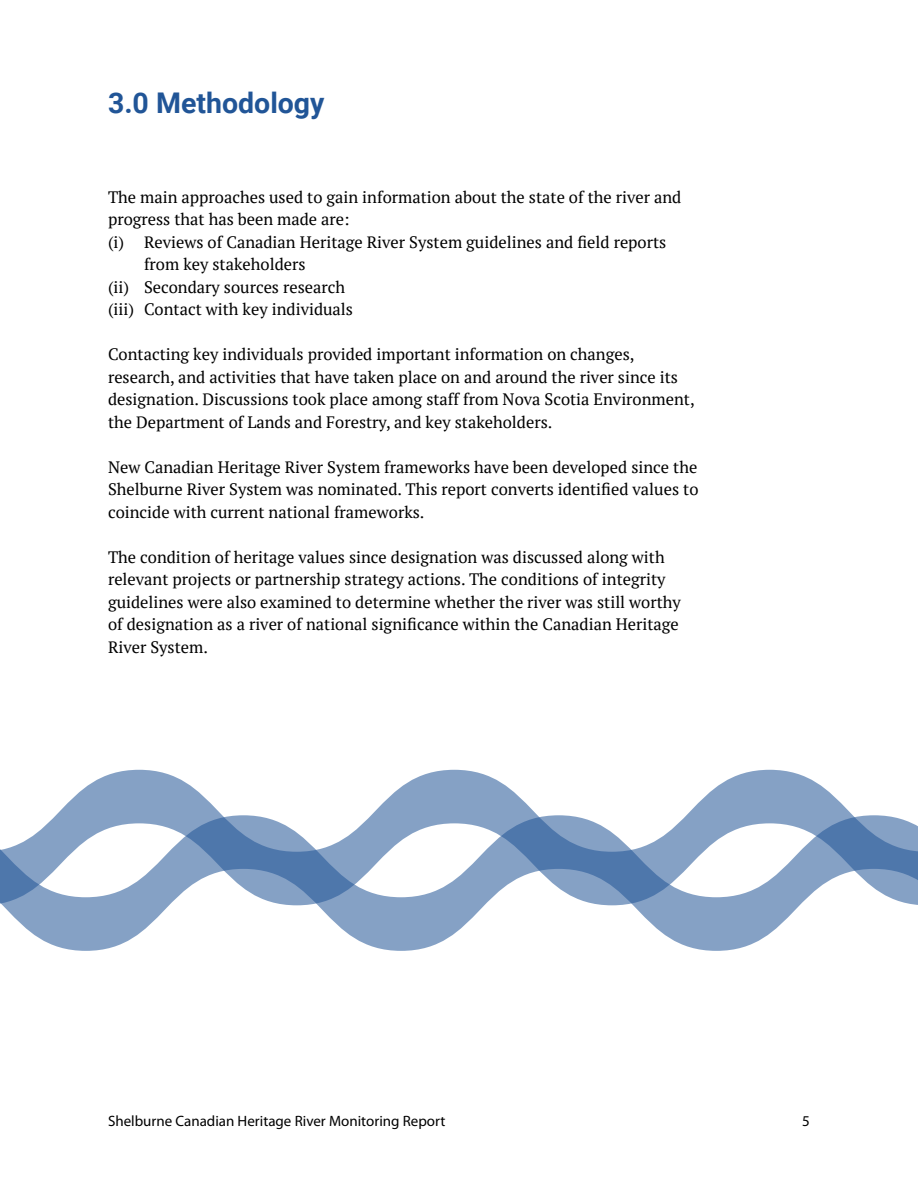
<style>
.page{position:relative;width:918px;height:1188px;background:#fff}
.page>*{position:absolute;margin:0;border:0;box-sizing:border-box;transform-origin:0 0}
.t1{font:700 28.5px "Roboto";color:#215597}
.t2{font:16.5px/22.5px "PT Serif";color:#000}
.t3{font:15px "Myriad Pro";color:#000}
</style>
<div class="page">
<svg style="left:4px;top:907px;width:794px;height:44px"></svg>
<svg style="left:0;top:769px;width:918px;height:138px"></svg>
<h1 class="t1" style="left:108px;top:82px;width:218px">3.0 Methodology</h1>
<p class="t2" style="left:108px;top:185px;width:575px">The main approaches used to gain information about the state of the river and</p>
<p class="t2" style="left:108px;top:208px;width:243px">progress that has been made are:</p>
<p class="t2" style="left:108px;top:230px;width:560px">(i) Reviews of Canadian Heritage River System guidelines and field reports</p>
<p class="t2" style="left:144px;top:253px;width:163px">from key stakeholders</p>
<p class="t2" style="left:108px;top:275px;width:239px">(ii) Secondary sources research</p>
<p class="t2" style="left:108px;top:298px;width:247px">(iii) Contact with key individuals</p>
<p class="t2" style="left:108px;top:343px;width:588px">Contacting key individuals provided important information on changes, research, and activities that have taken place on and around the river since its designation. Discussions took place among staff from Nova Scotia Environment, the Department of Lands and Forestry, and key stakeholders.</p>
<p class="t2" style="left:108px;top:455px;width:592px;text-align:justify">New Canadian Heritage River System frameworks have been developed since the Shelburne River System was nominated. This report converts identified values to coincide with current national frameworks.</p>
<p class="t2" style="left:108px;top:545px;width:574px">The condition of heritage values since designation was discussed along with relevant projects or partnership strategy actions. The conditions of integrity guidelines were also examined to determine whether the river was still worthy of designation as a river of national significance within the Canadian Heritage River System.</p>
<p class="t3" style="left:108px;top:1111px;width:339px">Shelburne Canadian Heritage River Monitoring Report</p>
<p class="t3" style="left:802px;top:1111px;width:9px">5</p>
</div>
